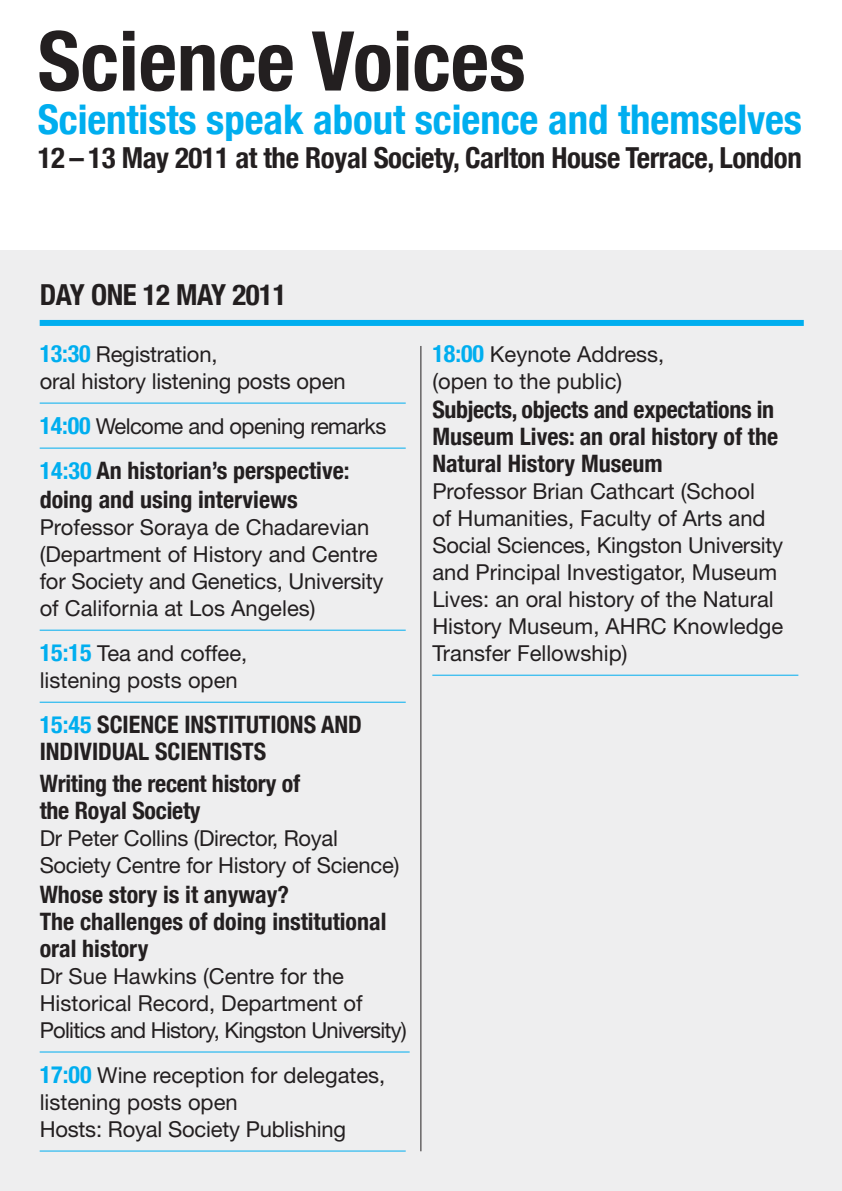
<style>
.page{position:relative;width:842px;height:1191px;background:#fff}
.page>*{position:absolute;margin:0;border:0;box-sizing:border-box;transform-origin:0 0}
.t1{font:700 condensed 82.6px "Helvetica Neue";color:#231f20}
.t2{font:700 condensed 40.8px "Helvetica Neue";color:#00aeef}
.t3{font:700 condensed 29px "Helvetica Neue";letter-spacing:-.015em;color:#231f20}
.t4{font:700 condensed 24px/27px "Helvetica Neue";color:#231f20}
.t5{font:22px/27px "Helvetica Neue";color:#231f20}
.t6{font:22px "Helvetica Neue";letter-spacing:-.025em;color:#231f20}
.s1{font-weight:700;font-stretch:condensed;font-size:24px;color:#00aeef}
.s2{color:#00aeef}
</style>
<div class="page">
<div style="left:0;top:251px;width:842px;height:940px;background:#eeeeef"></div>
<div style="left:40px;top:320px;width:764px;height:6px;background:#00aeef"></div>
<hr style="left:40px;top:402px;width:366px;height:1px;background:#00aeef">
<hr style="left:40px;top:447px;width:366px;height:1px;background:#00aeef">
<hr style="left:40px;top:629px;width:366px;height:1px;background:#00aeef">
<hr style="left:40px;top:701px;width:366px;height:1px;background:#00aeef">
<hr style="left:40px;top:1051px;width:370px;height:1px;background:#00aeef">
<hr style="left:40px;top:1150px;width:366px;height:1px;background:#00aeef">
<hr style="left:432px;top:674px;width:366px;height:1px;background:#00aeef">
<hr style="left:420px;top:346px;width:1px;height:805px;background:#231f20">
<h1 class="t1" style="left:38px;top:11px;width:489px">Science Voices</h1>
<h2 class="t2" style="left:38px;top:94px;width:766px">Scientists speak about science and themselves</h2>
<h3 class="t3" style="left:38px;top:140px;width:766px">12 – 13 May 2011 at the Royal Society, Carlton House Terrace, London</h3>
<h3 class="t3" style="left:40px;top:277px;width:248px">DAY ONE 12 MAY 2011</h3>
<p class="t5" style="left:40px;top:340px;width:307px"><span class="s1">13:30</span> Registration,<br>oral history listening posts open</p>
<p class="t6" style="left:40px;top:413px;width:348px"><span class="s1">14:00</span> Welcome and opening remarks</p>
<p class="t4" style="left:40px;top:456px;width:311px;line-height:29px"><span class="s2">14:30</span> An historian’s perspective: doing and using interviews</p>
<p class="t5" style="left:40px;top:513px;width:345px">Professor Soraya de Chadarevian (Department of History and Centre for Society and Genetics, University of California at Los Angeles)</p>
<p class="t5" style="left:40px;top:639px;width:209px"><span class="s1">15:15</span> Tea and coffee, listening posts open</p>
<p class="t4" style="left:40px;top:711px;width:324px"><span class="s2">15:45</span> SCIENCE INSTITUTIONS AND<br>INDIVIDUAL SCIENTISTS</p>
<p class="t4" style="left:40px;top:769px;width:262px">Writing the recent history of the Royal Society</p>
<p class="t5" style="left:40px;top:824px;width:361px">Dr Peter Collins (Director, Royal<br>Society Centre for History of Science)</p>
<p class="t4" style="left:40px;top:880px;width:348px">Whose story is it anyway?<br>The challenges of doing institutional oral history</p>
<p class="t5" style="left:40px;top:962px;width:369px">Dr Sue Hawkins (Centre for the<br>Historical Record, Department of<br>Politics and History, Kingston University)</p>
<p class="t5" style="left:40px;top:1061px;width:347px"><span class="s1">17:00</span> Wine reception for delegates, listening posts open<br>Hosts: Royal Society Publishing</p>
<p class="t5" style="left:432px;top:340px;width:234px"><span class="s1">18:00</span> Keynote Address, (open to the public)</p>
<p class="t4" style="left:432px;top:396px;width:347px">Subjects, objects and expectations in<br>Museum Lives: an oral history of the<br>Natural History Museum</p>
<p class="t5" style="left:432px;top:477px;width:352px">Professor Brian Cathcart (School<br>of Humanities, Faculty of Arts and Social Sciences, Kingston University and Principal Investigator, Museum Lives: an oral history of the Natural History Museum, AHRC Knowledge Transfer Fellowship)</p>
</div>
